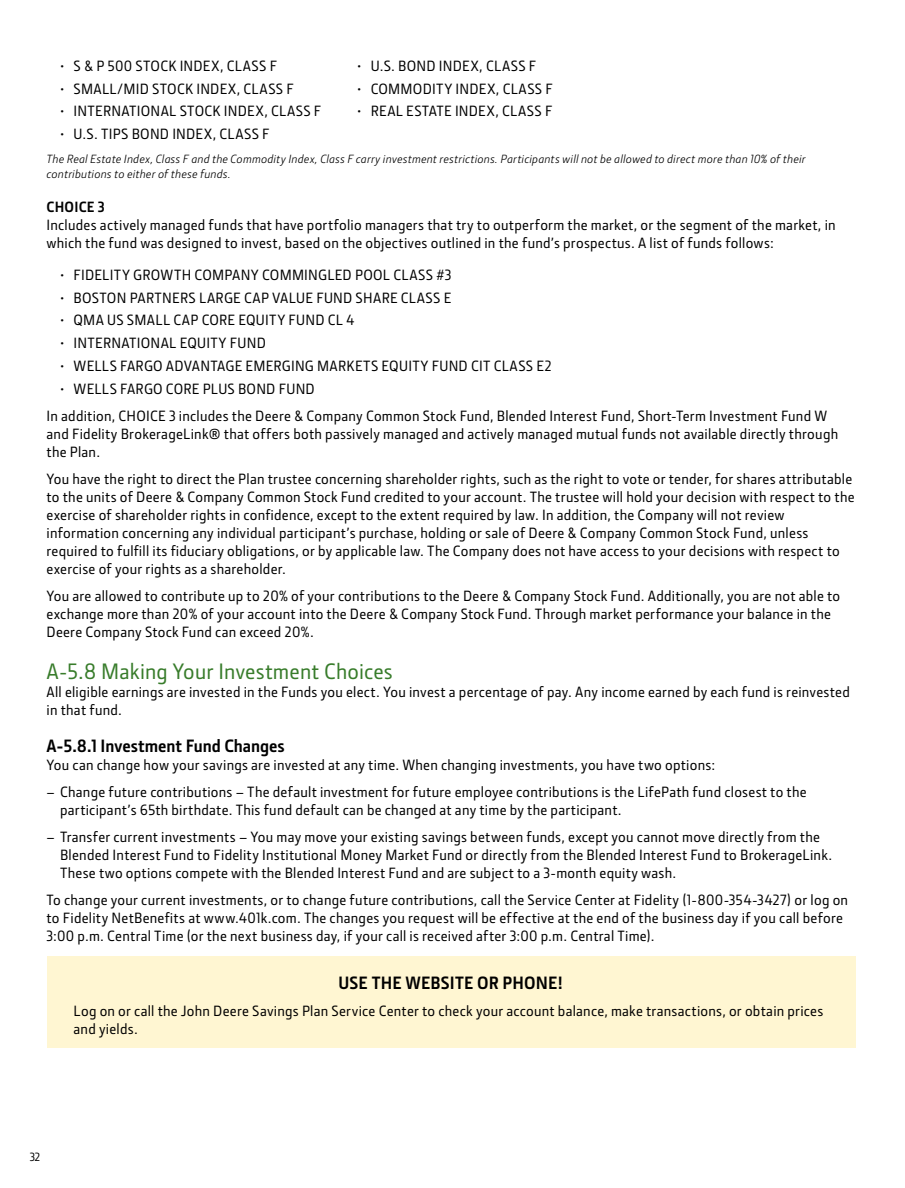
<style>
.page{position:relative;width:905px;height:1188px;background:#fff}
.page>*{position:absolute;margin:0;border:0;box-sizing:border-box;transform-origin:0 0}
.t1{font:500 22.5px "JD Sans Pro";letter-spacing:.005em;color:#387c2b}
.t2{font:700 18px "JD Sans Pro";color:#000}
.t3{font:500 15px/18px "JD Sans Pro";letter-spacing:.015em;color:#000}
.t4{font:700 15px "JD Sans Pro";letter-spacing:.015em;color:#000}
.t5{font:italic 12px/15px "JD Sans Pro";letter-spacing:.02em;color:#000}
.t6{font:500 12px "JD Sans Pro";color:#000}
</style>
<div class="page">
<div style="left:47px;top:956px;width:808px;height:92px;background:#fff6d2"></div>
<p class="t3" style="left:60px;top:56px;width:218px">• S &amp; P 500 STOCK INDEX, CLASS F</p>
<p class="t3" style="left:357px;top:56px;width:180px">• U.S. BOND INDEX, CLASS F</p>
<p class="t3" style="left:60px;top:79px;width:235px">• SMALL/MID STOCK INDEX, CLASS F</p>
<p class="t3" style="left:357px;top:79px;width:197px">• COMMODITY INDEX, CLASS F</p>
<p class="t3" style="left:60px;top:102px;width:263px">• INTERNATIONAL STOCK INDEX, CLASS F</p>
<p class="t3" style="left:357px;top:102px;width:197px">• REAL ESTATE INDEX, CLASS F</p>
<p class="t3" style="left:60px;top:125px;width:211px">• U.S. TIPS BOND INDEX, CLASS F</p>
<p class="t5" style="left:47px;top:151px;width:760px">The Real Estate Index, Class F and the Commodity Index, Class F carry investment restrictions. Participants will not be allowed to direct more than 10% of their contributions to either of these funds.</p>
<p class="t4" style="left:47px;top:197px;width:60px">CHOICE 3</p>
<p class="t3" style="left:47px;top:215px;width:790px">Includes actively managed funds that have portfolio managers that try to outperform the market, or the segment of the market, in which the fund was designed to invest, based on the objectives outlined in the fund’s prospectus. A list of funds follows:</p>
<p class="t3" style="left:60px;top:265px;width:393px">• FIDELITY GROWTH COMPANY COMMINGLED POOL CLASS #3</p>
<p class="t3" style="left:60px;top:288px;width:393px">• BOSTON PARTNERS LARGE CAP VALUE FUND SHARE CLASS E</p>
<p class="t3" style="left:60px;top:311px;width:296px">• QMA US SMALL CAP CORE EQUITY FUND CL 4</p>
<p class="t3" style="left:60px;top:334px;width:207px">• INTERNATIONAL EQUITY FUND</p>
<p class="t3" style="left:60px;top:356px;width:493px">• WELLS FARGO ADVANTAGE EMERGING MARKETS EQUITY FUND CIT CLASS E2</p>
<p class="t3" style="left:47px;top:375px;width:782px;line-height:27px;text-indent:14px">• WELLS FARGO CORE PLUS BOND FUND<br>In addition, CHOICE 3 includes the Deere &amp; Company Common Stock Fund, Blended Interest Fund, Short-Term Investment Fund W</p>
<p class="t3" style="left:47px;top:424px;width:793px">and Fidelity BrokerageLink® that offers both passively managed and actively managed mutual funds not available directly through the Plan.</p>
<p class="t3" style="left:47px;top:469px;width:809px">You have the right to direct the Plan trustee concerning shareholder rights, such as the right to vote or tender, for shares attributable to the units of Deere &amp; Company Common Stock Fund credited to your account. The trustee will hold your decision with respect to the exercise of shareholder rights in confidence, except to the extent required by law. In addition, the Company will not review information concerning any individual participant’s purchase, holding or sale of Deere &amp; Company Common Stock Fund, unless required to fulfill its fiduciary obligations, or by applicable law. The Company does not have access to your decisions with respect to exercise of your rights as a shareholder.</p>
<p class="t3" style="left:47px;top:586px;width:795px">You are allowed to contribute up to 20% of your contributions to the Deere &amp; Company Stock Fund. Additionally, you are not able to exchange more than 20% of your account into the Deere &amp; Company Stock Fund. Through market performance your balance in the<br>Deere Company Stock Fund can exceed 20%.</p>
<h1 class="t1" style="left:47px;top:657px;width:348px">A-5.8 Making Your Investment Choices</h1>
<p class="t3" style="left:47px;top:683px;width:804px">All eligible earnings are invested in the Funds you elect. You invest a percentage of pay. Any income earned by each fund is reinvested in that fund.</p>
<p class="t2" style="left:47px;top:734px;width:240px">A-5.8.1 Investment Fund Changes</p>
<p class="t3" style="left:47px;top:756px;width:670px">You can change how your savings are invested at any time. When changing investments, you have two options:</p>
<p class="t3" style="left:60px;top:783px;width:748px;text-indent:-14px">– Change future contributions – The default investment for future employee contributions is the LifePath fund closest to the participant’s 65th birthdate. This fund default can be changed at any time by the participant.</p>
<p class="t3" style="left:60px;top:828px;width:773px;text-indent:-14px">– Transfer current investments – You may move your existing savings between funds, except you cannot move directly from the<br>Blended Interest Fund to Fidelity Institutional Money Market Fund or directly from the Blended Interest Fund to BrokerageLink.<br>These two options compete with the Blended Interest Fund and are subject to a 3-month equity wash.</p>
<p class="t3" style="left:47px;top:891px;width:803px">To change your current investments, or to change future contributions, call the Service Center at Fidelity (1-800-354-3427) or log on to Fidelity NetBenefits at www.401k.com. The changes you request will be effective at the end of the business day if you call before<br>3:00 p.m. Central Time (or the next business day, if your call is received after 3:00 p.m. Central Time).</p>
<p class="t2" style="left:338px;top:972px;width:226px">USE THE WEBSITE OR PHONE!</p>
<p class="t3" style="left:74px;top:1002px;width:751px">Log on or call the John Deere Savings Plan Service Center to check your account balance, make transactions, or obtain prices and yields.</p>
<p class="t6" style="left:30px;top:1149px;width:12px">32</p>
</div>
